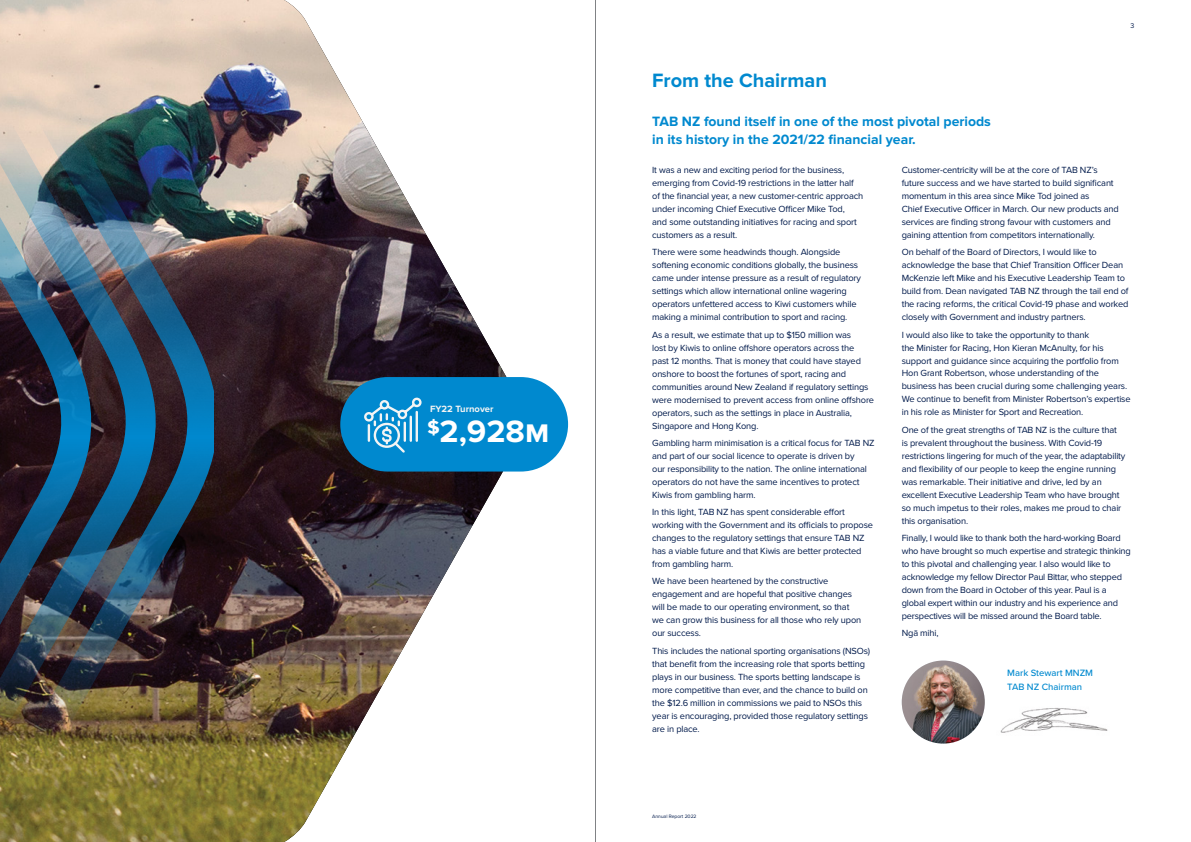
<style>
.page{position:relative;width:1191px;height:842px;background:#fff}
.page>*{position:absolute;margin:0;border:0;box-sizing:border-box;transform-origin:0 0}
.t1{font:700 32px "Proxima Nova";color:#fff}
.t2{font:700 20px "Proxima Nova";color:#0089cf}
.t3{font:700 14px/18px "Proxima Nova";color:#0089cf}
.t4{font:500 9.5px/14px "Proxima Nova";color:#0089cf}
.t5{font:700 9.4px "Proxima Nova";color:#f3f4f4}
.t6{font:9.2px/13px "Proxima Nova";letter-spacing:-.015em;color:#001a4b}
.t7{font:7px "Proxima Nova";color:#001a4b}
.t8{font:5px "Proxima Nova";color:#001a4b}
</style>
<div class="page">
<img style="left:901px;top:660px;width:83px;height:83px;border-radius:42px">
<img style="left:1000px;top:708px;width:108px;height:25px">
<img style="left:213px;top:0;width:311px;height:842px">
<div style="left:340px;top:377px;width:228px;height:94px;background:#0089cf;border-radius:47px"></div>
<svg style="left:364px;top:397px;width:58px;height:56px"></svg>
<hr style="left:403px;top:423px;width:3px;height:18px;background:#f3f4f4">
<hr style="left:409px;top:417px;width:3px;height:24px;background:#f3f4f4">
<hr style="left:415px;top:412px;width:3px;height:29px;background:#f3f4f4">
<img style="left:151px;top:0;width:62px;height:842px">
<img style="left:87px;top:0;width:64px;height:842px">
<img style="left:0;top:0;width:87px;height:842px">
<hr style="left:595px;top:0;width:1px;height:842px;background:#808285">
<p class="t5" style="left:430px;top:404px;width:65px">FY22 Turnover</p>
<h1 class="t1" style="left:427px;top:413px;width:123px"><sub>$</sub>2,928m</h1>
<h2 class="t2" style="left:652px;top:69px;width:176px">From the Chairman</h2>
<h3 class="t3" style="left:652px;top:112px;width:340px">TAB NZ found itself in one of the most pivotal periods in its history in the 2021/22 financial year.</h3>
<p class="t7" style="left:1130px;top:21px;width:5px">3</p>
<p class="t6" style="left:652px;top:163px;width:213px">It was a new and exciting period for the business, emerging from Covid-19 restrictions in the latter half of the financial year, a new customer-centric approach under incoming Chief Executive Officer Mike Tod,<br>and some outstanding initiatives for racing and sport customers as a result.</p>
<p class="t6" style="left:652px;top:245px;width:210px">There were some headwinds though. Alongside softening economic conditions globally, the business came under intense pressure as a result of regulatory settings which allow international online wagering operators unfettered access to Kiwi customers while making a minimal contribution to sport and racing.</p>
<p class="t6" style="left:652px;top:328px;width:223px">As a result, we estimate that up to $150 million was<br>lost by Kiwis to online offshore operators across the<br>past 12 months. That is money that could have stayed onshore to boost the fortunes of sport, racing and communities around New Zealand if regulatory settings were modernised to prevent access from online offshore operators, such as the settings in place in Australia, Singapore and Hong Kong.</p>
<p class="t6" style="left:652px;top:436px;width:224px">Gambling harm minimisation is a critical focus for TAB NZ and part of our social licence to operate is driven by<br>our responsibility to the nation. The online international operators do not have the same incentives to protect Kiwis from gambling harm.</p>
<p class="t6" style="left:652px;top:505px;width:222px">In this light, TAB NZ has spent considerable effort working with the Government and its officials to propose changes to the regulatory settings that ensure TAB NZ has a viable future and that Kiwis are better protected from gambling harm.</p>
<p class="t6" style="left:652px;top:574px;width:211px">We have been heartened by the constructive engagement and are hopeful that positive changes will be made to our operating environment, so that we can grow this business for all those who rely upon our success.</p>
<p class="t6" style="left:652px;top:644px;width:219px">This includes the national sporting organisations (NSOs) that benefit from the increasing role that sports betting plays in our business. The sports betting landscape is more competitive than ever, and the chance to build on the $12.6 million in commissions we paid to NSOs this year is encouraging, provided those regulatory settings are in place.</p>
<p class="t6" style="left:901px;top:163px;width:219px">Customer-centricity will be at the core of TAB NZ’s future success and we have started to build significant momentum in this area since Mike Tod joined as<br>Chief Executive Officer in March. Our new products and services are finding strong favour with customers and gaining attention from competitors internationally.</p>
<p class="t6" style="left:901px;top:245px;width:228px">On behalf of the Board of Directors, I would like to acknowledge the base that Chief Transition Officer Dean McKenzie left Mike and his Executive Leadership Team to build from. Dean navigated TAB NZ through the tail end of the racing reforms, the critical Covid-19 phase and worked closely with Government and industry partners.</p>
<p class="t6" style="left:901px;top:327px;width:230px">I would also like to take the opportunity to thank<br>the Minister for Racing, Hon Kieran McAnulty, for his support and guidance since acquiring the portfolio from Hon Grant Robertson, whose understanding of the business has been crucial during some challenging years.<br>We continue to benefit from Minister Robertson’s expertise in his role as Minister for Sport and Recreation.</p>
<p class="t6" style="left:901px;top:423px;width:225px">One of the great strengths of TAB NZ is the culture that<br>is prevalent throughout the business. With Covid-19 restrictions lingering for much of the year, the adaptability and flexibility of our people to keep the engine running was remarkable. Their initiative and drive, led by an excellent Executive Leadership Team who have brought so much impetus to their roles, makes me proud to chair this organisation.</p>
<p class="t6" style="left:901px;top:531px;width:231px">Finally, I would like to thank both the hard-working Board who have brought so much expertise and strategic thinking to this pivotal and challenging year. I also would like to acknowledge my fellow Director Paul Bittar, who stepped down from the Board in October of this year. Paul is a global expert within our industry and his experience and perspectives will be missed around the Board table.</p>
<p class="t6" style="left:901px;top:626px;width:38px">Ngā mihi,</p>
<p class="t4" style="left:1007px;top:666px;width:87px">Mark Stewart MNZM<br>TAB NZ Chairman</p>
<p class="t8" style="left:652px;top:812px;width:46px">Annual Report 2022</p>
</div>
